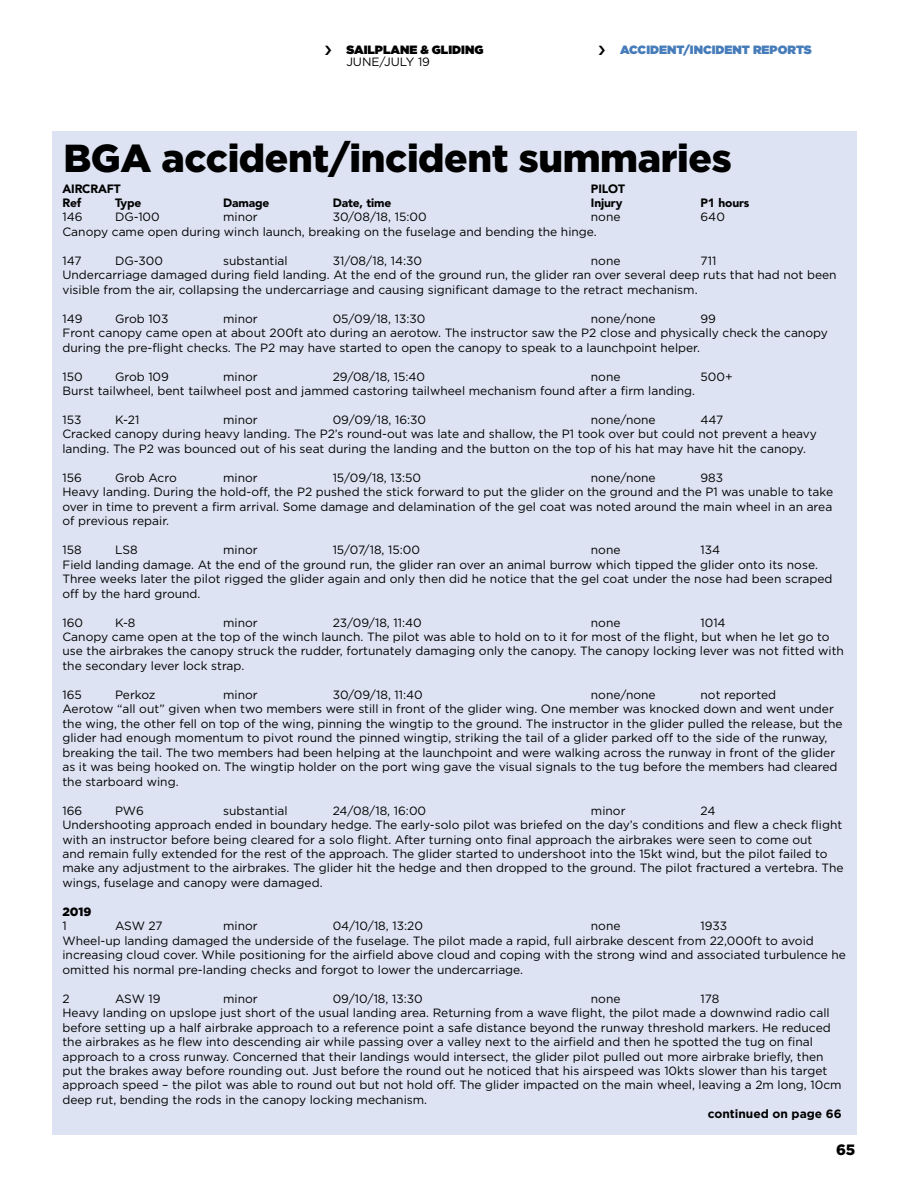
<style>
.page{position:relative;width:915px;height:1191px;background:#fff}
.page>*{position:absolute;margin:0;border:0;box-sizing:border-box;transform-origin:0 0}
.t1{font:900 39px "Gotham";letter-spacing:-.01em;color:#000}
.t2{font:900 15px "Gotham";color:#000}
.t3{font:12px/14.4px "Gotham";color:#000}
.t4{font:900 12px "Avenir";letter-spacing:-.01em;color:#000}
.t5{font:900 12px "Gotham";color:#467cb9}
.t6{font:700 12px "Gotham";color:#000}
.t7{font:900 12px "Gotham";color:#000}
.t8{font:900 12px "Gotham";color:#000}
</style>
<div class="page">
<div style="left:52px;top:131px;width:804px;height:1003px;background:#dde3f2"></div>
<p class="t7" style="left:346px;top:42px;width:138px">SAILPLANE &amp; GLIDING</p>
<p class="t3" style="left:346px;top:54px;width:85px">JUNE/JULY 19</p>
<p class="t5" style="left:620px;top:42px;width:193px">ACCIDENT/INCIDENT REPORTS</p>
<h1 class="t1" style="left:63px;top:135px;width:669px">BGA accident/incident summaries</h1>
<p class="t4" style="left:62px;top:182px;width:60px">AIRCRAFT</p>
<p class="t4" style="left:590px;top:182px;width:35px">PILOT</p>
<p class="t4" style="left:62px;top:195px;width:20px">Ref</p>
<p class="t4" style="left:115px;top:195px;width:28px">Type</p>
<p class="t4" style="left:223px;top:195px;width:48px">Damage</p>
<p class="t4" style="left:332px;top:195px;width:60px">Date, time</p>
<p class="t4" style="left:590px;top:195px;width:33px">Injury</p>
<p class="t4" style="left:700px;top:195px;width:50px">P1 hours</p>
<p class="t3" style="left:62px;top:210px;width:22px">146</p>
<p class="t3" style="left:115px;top:210px;width:46px">DG-100</p>
<p class="t3" style="left:223px;top:210px;width:36px">minor</p>
<p class="t3" style="left:332px;top:210px;width:95px">30/08/18, 15:00</p>
<p class="t3" style="left:590px;top:210px;width:31px">none</p>
<p class="t3" style="left:700px;top:210px;width:26px">640</p>
<p class="t3" style="left:62px;top:224px;width:535px">Canopy came open during winch launch, breaking on the fuselage and bending the hinge.</p>
<p class="t3" style="left:62px;top:253px;width:21px">147</p>
<p class="t3" style="left:115px;top:253px;width:50px">DG-300</p>
<p class="t3" style="left:223px;top:253px;width:66px">substantial</p>
<p class="t3" style="left:332px;top:253px;width:91px">31/08/18, 14:30</p>
<p class="t3" style="left:590px;top:253px;width:31px">none</p>
<p class="t3" style="left:62px;top:253px;width:775px;text-indent:637px">711<br>Undercarriage damaged during field landing. At the end of the ground run, the glider ran over several deep ruts that had not been visible from the air, collapsing the undercarriage and causing significant damage to the retract mechanism.</p>
<p class="t3" style="left:62px;top:311px;width:21px">149</p>
<p class="t3" style="left:115px;top:311px;width:55px">Grob 103</p>
<p class="t3" style="left:223px;top:311px;width:36px">minor</p>
<p class="t3" style="left:332px;top:311px;width:94px">05/09/18, 13:30</p>
<p class="t3" style="left:590px;top:311px;width:66px">none/none</p>
<p class="t3" style="left:62px;top:311px;width:766px;text-indent:637px">99<br>Front canopy came open at about 200ft ato during an aerotow. The instructor saw the P2 close and physically check the canopy during the pre-flight checks. The P2 may have started to open the canopy to speak to a launchpoint helper.</p>
<p class="t3" style="left:62px;top:369px;width:22px">150</p>
<p class="t3" style="left:115px;top:369px;width:55px">Grob 109</p>
<p class="t3" style="left:223px;top:369px;width:36px">minor</p>
<p class="t3" style="left:332px;top:369px;width:94px">29/08/18, 15:40</p>
<p class="t3" style="left:590px;top:369px;width:31px">none</p>
<p class="t3" style="left:700px;top:369px;width:34px">500+</p>
<p class="t3" style="left:62px;top:383px;width:634px">Burst tailwheel, bent tailwheel post and jammed castoring tailwheel mechanism found after a firm landing.</p>
<p class="t3" style="left:62px;top:412px;width:20px">153</p>
<p class="t3" style="left:115px;top:412px;width:26px">K-21</p>
<p class="t3" style="left:223px;top:412px;width:36px">minor</p>
<p class="t3" style="left:332px;top:412px;width:95px">09/09/18, 16:30</p>
<p class="t3" style="left:590px;top:412px;width:66px">none/none</p>
<p class="t3" style="left:62px;top:412px;width:755px;text-indent:637px">447<br>Cracked canopy during heavy landing. The P2’s round-out was late and shallow, the P1 took over but could not prevent a heavy landing. The P2 was bounced out of his seat during the landing and the button on the top of his hat may have hit the canopy.</p>
<p class="t3" style="left:62px;top:470px;width:21px">156</p>
<p class="t3" style="left:115px;top:470px;width:63px">Grob Acro</p>
<p class="t3" style="left:223px;top:470px;width:36px">minor</p>
<p class="t3" style="left:332px;top:470px;width:90px">15/09/18, 13:50</p>
<p class="t3" style="left:590px;top:470px;width:66px">none/none</p>
<p class="t3" style="left:62px;top:470px;width:772px;text-indent:637px">983<br>Heavy landing. During the hold-off, the P2 pushed the stick forward to put the glider on the ground and the P1 was unable to take over in time to prevent a firm arrival. Some damage and delamination of the gel coat was noted around the main wheel in an area of previous repair.</p>
<p class="t3" style="left:62px;top:542px;width:21px">158</p>
<p class="t3" style="left:115px;top:542px;width:24px">LS8</p>
<p class="t3" style="left:223px;top:542px;width:36px">minor</p>
<p class="t3" style="left:332px;top:542px;width:89px">15/07/18, 15:00</p>
<p class="t3" style="left:590px;top:542px;width:31px">none</p>
<p class="t3" style="left:62px;top:542px;width:771px;text-indent:637px">134<br>Field landing damage. At the end of the ground run, the glider ran over an animal burrow which tipped the glider onto its nose.<br>Three weeks later the pilot rigged the glider again and only then did he notice that the gel coat under the nose had been scraped off by the hard ground.</p>
<p class="t3" style="left:62px;top:615px;width:22px">160</p>
<p class="t3" style="left:115px;top:615px;width:22px">K-8</p>
<p class="t3" style="left:223px;top:615px;width:36px">minor</p>
<p class="t3" style="left:332px;top:615px;width:91px">23/09/18, 11:40</p>
<p class="t3" style="left:590px;top:615px;width:31px">none</p>
<p class="t3" style="left:62px;top:615px;width:782px;text-indent:637px">1014<br>Canopy came open at the top of the winch launch. The pilot was able to hold on to it for most of the flight, but when he let go to use the airbrakes the canopy struck the rudder, fortunately damaging only the canopy. The canopy locking lever was not fitted with the secondary lever lock strap.</p>
<p class="t3" style="left:62px;top:687px;width:21px">165</p>
<p class="t3" style="left:115px;top:687px;width:42px">Perkoz</p>
<p class="t3" style="left:223px;top:687px;width:36px">minor</p>
<p class="t3" style="left:332px;top:687px;width:92px">30/09/18, 11:40</p>
<p class="t3" style="left:590px;top:687px;width:66px">none/none</p>
<p class="t3" style="left:62px;top:687px;width:781px;text-indent:637px">not reported<br>Aerotow “all out” given when two members were still in front of the glider wing. One member was knocked down and went under the wing, the other fell on top of the wing, pinning the wingtip to the ground. The instructor in the glider pulled the release, but the glider had enough momentum to pivot round the pinned wingtip, striking the tail of a glider parked off to the side of the runway, breaking the tail. The two members had been helping at the launchpoint and were walking across the runway in front of the glider as it was being hooked on. The wingtip holder on the port wing gave the visual signals to the tug before the members had cleared the starboard wing.</p>
<p class="t3" style="left:62px;top:803px;width:21px">166</p>
<p class="t3" style="left:115px;top:803px;width:31px">PW6</p>
<p class="t3" style="left:223px;top:803px;width:66px">substantial</p>
<p class="t3" style="left:332px;top:803px;width:95px">24/08/18, 16:00</p>
<p class="t3" style="left:590px;top:803px;width:36px">minor</p>
<p class="t3" style="left:62px;top:803px;width:782px;text-indent:637px">24<br>Undershooting approach ended in boundary hedge. The early-solo pilot was briefed on the day’s conditions and flew a check flight with an instructor before being cleared for a solo flight. After turning onto final approach the airbrakes were seen to come out<br>and remain fully extended for the rest of the approach. The glider started to undershoot into the 15kt wind, but the pilot failed to make any adjustment to the airbrakes. The glider hit the hedge and then dropped to the ground. The pilot fractured a vertebra. The wings, fuselage and canopy were damaged.</p>
<p class="t8" style="left:62px;top:904px;width:31px">2019</p>
<p class="t3" style="left:62px;top:918px;width:6px">1</p>
<p class="t3" style="left:115px;top:918px;width:49px">ASW 27</p>
<p class="t3" style="left:223px;top:918px;width:36px">minor</p>
<p class="t3" style="left:332px;top:918px;width:92px">04/10/18, 13:20</p>
<p class="t3" style="left:590px;top:918px;width:31px">none</p>
<p class="t3" style="left:62px;top:918px;width:784px;text-indent:637px">1933<br>Wheel-up landing damaged the underside of the fuselage. The pilot made a rapid, full airbrake descent from 22,000ft to avoid increasing cloud cover. While positioning for the airfield above cloud and coping with the strong wind and associated turbulence he omitted his normal pre-landing checks and forgot to lower the undercarriage.</p>
<p class="t3" style="left:62px;top:991px;width:9px">2</p>
<p class="t3" style="left:115px;top:991px;width:47px">ASW 19</p>
<p class="t3" style="left:223px;top:991px;width:36px">minor</p>
<p class="t3" style="left:332px;top:991px;width:91px">09/10/18, 13:30</p>
<p class="t3" style="left:590px;top:991px;width:31px">none</p>
<p class="t3" style="left:62px;top:991px;width:780px;text-indent:637px">178<br>Heavy landing on upslope just short of the usual landing area. Returning from a wave flight, the pilot made a downwind radio call before setting up a half airbrake approach to a reference point a safe distance beyond the runway threshold markers. He reduced the airbrakes as he flew into descending air while passing over a valley next to the airfield and then he spotted the tug on final approach to a cross runway. Concerned that their landings would intersect, the glider pilot pulled out more airbrake briefly, then put the brakes away before rounding out. Just before the round out he noticed that his airspeed was 10kts slower than his target approach speed – the pilot was able to round out but not hold off. The glider impacted on the main wheel, leaving a 2m long, 10cm deep rut, bending the rods in the canopy locking mechanism.</p>
<p class="t6" style="left:707px;top:1107px;width:135px">continued on page 66</p>
<p class="t2" style="left:835px;top:1141px;width:21px">65</p>
</div>
